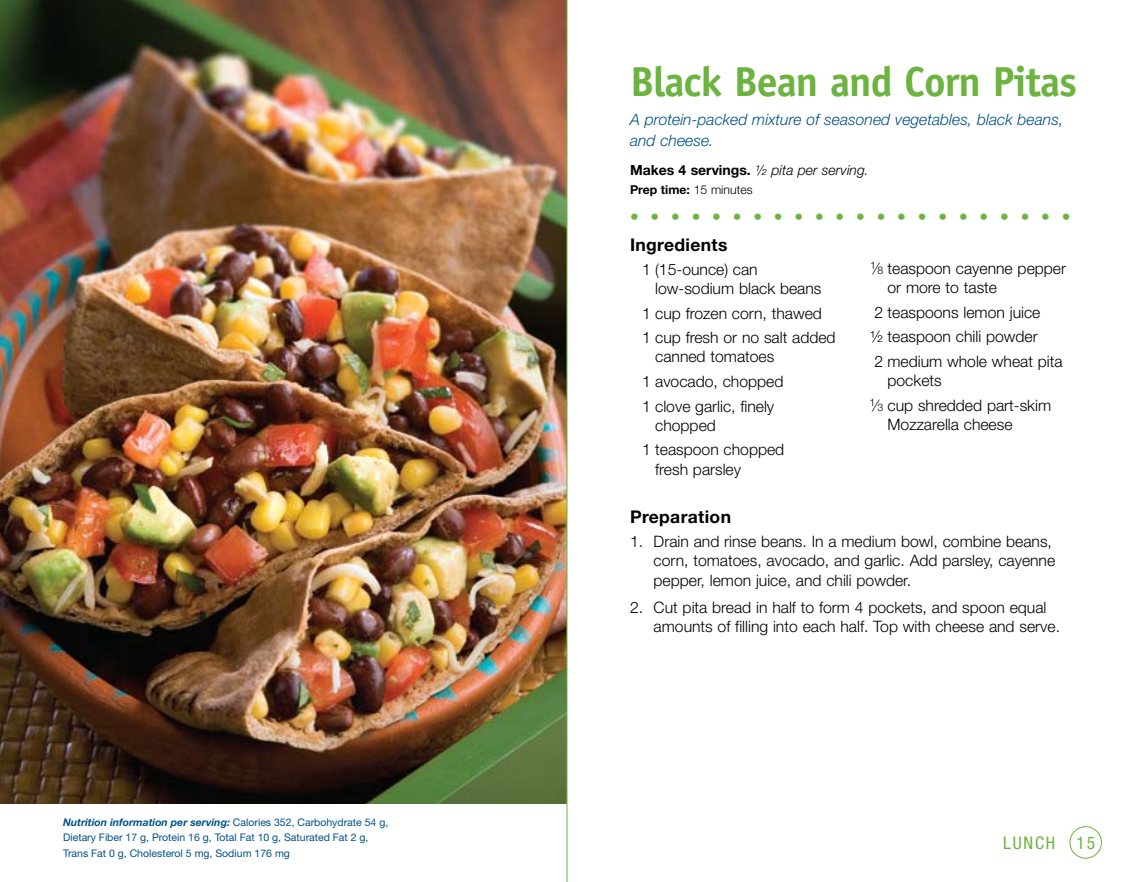
<style>
.page{position:relative;width:1134px;height:882px;background:#fff}
.page>*{position:absolute;margin:0;border:0;box-sizing:border-box;transform-origin:0 0}
.t1{font:700 42px "Officina Sans";letter-spacing:-.025em;color:#6db33f}
.t2{font:17.5px "Officina Sans";color:#6db33f}
.t3{font:700 17.5px "Helvetica Neue";letter-spacing:.02em;color:#000}
.t4{font:condensed 17.5px "Helvetica Neue";color:#6db33f}
.t5{font:300 15.75px/24.5px "Helvetica Neue";color:#000}
.t6{font:italic 300 15.75px/21px "Helvetica Neue";color:#005288}
.t7{font:italic 300 14px "Helvetica Neue";color:#000}
.t8{font:700 12.25px "Helvetica Neue";color:#000}
.t9{font:10.5px/15.8px "Helvetica Neue";color:#005288}
.s1{font-weight:700;font-style:italic}
.s2{font-weight:700;font-style:normal}
.s3{font-weight:300}
.s4{font-size:10.5px}
</style>
<div class="page">
<div style="left:1070px;top:826px;width:32px;height:33px;border:1px solid #6db33f;border-radius:50%"></div>
<hr style="left:0;top:803px;width:567px;height:1px;background:#6db33f">
<img style="left:0;top:0;width:567px;height:803px">
<hr style="left:567px;top:0;width:1px;height:882px;background:#6db33f">
<p class="t9" style="left:63px;top:814px;width:327px"><span class="s1">Nutrition information per serving:</span> Calories 352, Carbohydrate 54 g,<br>Dietary Fiber 17 g, Protein 16 g, Total Fat 10 g, Saturated Fat 2 g,<br>Trans Fat 0 g, Cholesterol 5 mg, Sodium 176 mg</p>
<h1 class="t1" style="left:630px;top:56px;width:449px">Black Bean and Corn Pitas</h1>
<p class="t6" style="left:630px;top:109px;width:435px">A protein-packed mixture of seasoned vegetables, black beans, and cheese.</p>
<p class="t7" style="left:630px;top:161px;width:240px"><span class="s2">Makes 4 servings.</span> ½ pita per serving.</p>
<p class="t8" style="left:630px;top:182px;width:124px">Prep time: <span class="s3">15 minutes</span></p>
<p class="t2" style="left:630px;top:207px;width:442px">••••••••••••••••••••••</p>
<p class="t3" style="left:630px;top:234px;width:99px">Ingredients</p>
<p class="t5" style="left:655px;top:259px;width:168px;line-height:19.2px;text-indent:-13px">1 (15-ounce) can low-sodium black beans</p>
<p class="t5" style="left:642px;top:300px;width:195px">1 cup frozen corn, thawed<br>1 cup fresh or no salt added</p>
<p class="t5" style="left:642px;top:344px;width:143px;text-align:center">canned tomatoes<br>1 avocado, chopped<br>1 clove garlic, finely</p>
<p class="t5" style="left:642px;top:413px;width:144px;text-indent:13px">chopped<br>1 teaspoon chopped</p>
<p class="t5" style="left:655px;top:456px;width:87px">fresh parsley</p>
<p class="t5" style="left:888px;top:259px;width:180px;line-height:19.2px;text-indent:-17px"><sup>1</sup>⁄<span class="s4">8</span> teaspoon cayenne pepper or more to taste</p>
<p class="t5" style="left:870px;top:300px;width:194px">2 teaspoons lemon juice<br>½ teaspoon chili powder<br>2 medium whole wheat pita</p>
<p class="t5" style="left:870px;top:368px;width:183px;text-indent:18px">pockets<br><sup>1</sup>⁄<span class="s4">3</span> cup shredded part-skim</p>
<p class="t5" style="left:888px;top:412px;width:127px">Mozzarella cheese</p>
<p class="t3" style="left:630px;top:506px;width:103px">Preparation</p>
<p class="t5" style="left:654px;top:531px;width:403px;line-height:19.2px;text-indent:-24px">1. Drain and rinse beans. In a medium bowl, combine beans, corn, tomatoes, avocado, and garlic. Add parsley, cayenne pepper, lemon juice, and chili powder.</p>
<p class="t5" style="left:654px;top:597px;width:408px;line-height:19.2px;text-indent:-24px">2. Cut pita bread in half to form 4 pockets, and spoon equal amounts of filling into each half. Top with cheese and serve.</p>
<p class="t4" style="left:1003px;top:832px;width:21px">LUNC</p>
<p class="t4" style="left:1046px;top:833px;width:51px">H 15</p>
</div>
